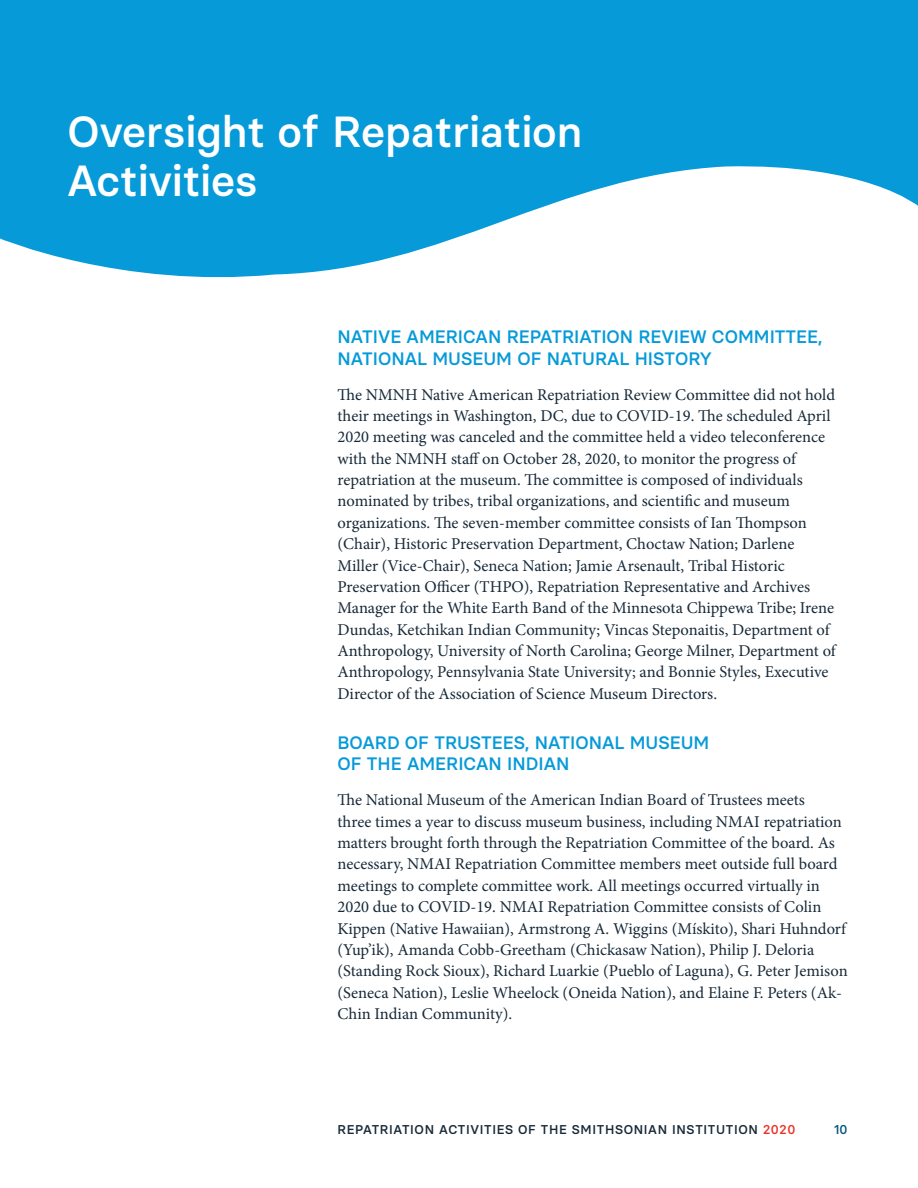
<style>
.page{position:relative;width:918px;height:1188px;background:#fff}
.page>*{position:absolute;margin:0;border:0;box-sizing:border-box;transform-origin:0 0}
.Head_1{font:500 43.5px/49.5px "Basier Circle";color:#fff}
.subhead_repat_report{font:500 18px/21.3px "Basier Circle";color:#069ad9}
.body_text_repat_repo{font:16.5px/21.3px "Minion Pro";color:#172938}
.t1{font:500 12.75px "Basier Circle";letter-spacing:.05em;color:#172938}
.t2{font:500 12.75px "Basier Circle";color:#00567a}
.s1{color:#ee2e22}
</style>
<div class="page">
<svg style="left:0;top:0;width:918px;height:278px;fill:#069ad9"></svg>
<p class="Head_1" style="left:68px;top:106px;width:516px">Oversight of Repatriation<br>Activities</p>
<p class="subhead_repat_report" style="left:338px;top:326px;width:487px">NATIVE AMERICAN REPATRIATION REVIEW COMMITTEE,<br>NATIONAL MUSEUM OF NATURAL HISTORY</p>
<p class="body_text_repat_repo" style="left:338px;top:384px;width:500px">The NMNH Native American Repatriation Review Committee did not hold their meetings in Washington, DC, due to COVID-19. The scheduled April 2020 meeting was canceled and the committee held a video teleconference with the NMNH staff on October 28, 2020, to monitor the progress of repatriation at the museum. The committee is composed of individuals nominated by tribes, tribal organizations, and scientific and museum organizations. The seven-member committee consists of Ian Thompson (Chair), Historic Preservation Department, Choctaw Nation; Darlene Miller (Vice-Chair), Seneca Nation; Jamie Arsenault, Tribal Historic Preservation Officer (THPO), Repatriation Representative and Archives Manager for the White Earth Band of the Minnesota Chippewa Tribe; Irene Dundas, Ketchikan Indian Community; Vincas Steponaitis, Department of Anthropology, University of North Carolina; George Milner, Department of Anthropology, Pennsylvania State University; and Bonnie Styles, Executive Director of the Association of Science Museum Directors.</p>
<p class="subhead_repat_report" style="left:338px;top:732px;width:373px">BOARD OF TRUSTEES, NATIONAL MUSEUM<br>OF THE AMERICAN INDIAN</p>
<p class="body_text_repat_repo" style="left:338px;top:789px;width:512px">The National Museum of the American Indian Board of Trustees meets<br>three times a year to discuss museum business, including NMAI repatriation matters brought forth through the Repatriation Committee of the board. As necessary, NMAI Repatriation Committee members meet outside full board meetings to complete committee work. All meetings occurred virtually in 2020 due to COVID-19. NMAI Repatriation Committee consists of Colin Kippen (Native Hawaiian), Armstrong A. Wiggins (Mískito), Shari Huhndorf (Yup’ik), Amanda Cobb-Greetham (Chickasaw Nation), Philip J. Deloria (Standing Rock Sioux), Richard Luarkie (Pueblo of Laguna), G. Peter Jemison (Seneca Nation), Leslie Wheelock (Oneida Nation), and Elaine F. Peters (Ak-Chin Indian Community).</p>
<p class="t1" style="left:338px;top:1122px;width:459px">REPATRIATION ACTIVITIES OF THE SMITHSONIAN INSTITUTION <span class="s1">2020</span></p>
<p class="t2" style="left:834px;top:1122px;width:15px">10</p>
</div>
